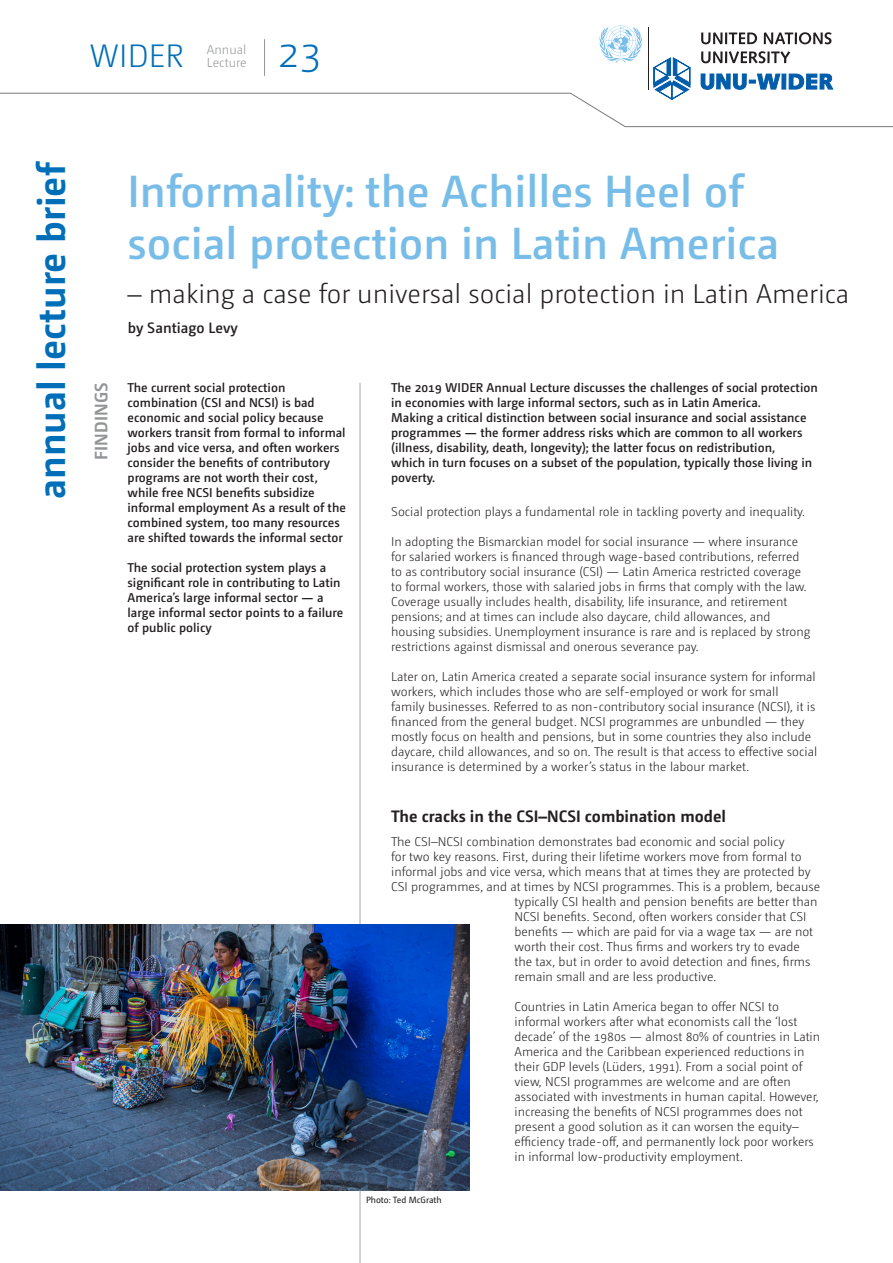
<style>
.page{position:relative;width:893px;height:1263px;background:#fff}
.page>*{position:absolute;margin:0;border:0;box-sizing:border-box;transform-origin:0 0}
.t1{font:600 45px/52.5px "Camingo Dos";color:#78bde8}
.t2{font:300 41.55px "Camingo Dos";color:#006fb8}
.t3{font:700 39px "Camingo Dos";color:#006fb8}
.t4{font:300 32.4px "Camingo Dos";color:#006fb8}
.subtitle{font:300 27px "Camingo Dos";color:#231f20}
.KEY_FINDINGS{font:700 18px "Camingo Dos";color:#939598}
.Heading_1{font:700 16.5px "Camingo Dos";color:#231f20}
.Author{font:600 15px "Camingo Dos";color:#231f20}
.t5{font:300 12.9px "Camingo Dos";color:#939598}
.Body{font:300 12.75px/15px "Camingo Dos";color:#231f20}
.INTRO{font:600 12.75px/15px "Camingo Dos";color:#231f20}
.small_text{font:9px "Camingo Dos";color:#231f20}
</style>
<div class="page">
<hr style="left:360px;top:383px;width:1px;height:880px;background:#a8a9ad">
<svg style="left:0;top:25px;width:893px;height:102px"></svg>
<hr style="left:648px;top:27px;width:1px;height:62px;background:#231f20">
<svg style="left:599px;top:26px;width:43px;height:36px"></svg>
<svg style="left:649px;top:26px;width:184px;height:74px"></svg>
<hr style="left:264px;top:39px;width:1px;height:37px;background:#939598">
<img style="left:0;top:924px;width:470px;height:267px">
<p class="t4" style="left:89px;top:37px;width:96px">WIDER</p>
<p class="t5" style="left:207px;top:42px;width:41px">Annual</p>
<p class="t5" style="left:207px;top:55px;width:42px">Lecture</p>
<p class="t2" style="left:277px;top:28px;width:46px">23</p>
<p class="t3" style="left:28px;top:499px;width:339px;rotate:-90deg">annual lecture brief</p>
<p class="t1" style="left:128px;top:164px;width:653px">Informality: the Achilles Heel of social protection in Latin America</p>
<p class="subtitle" style="left:128px;top:278px;width:723px">– making a case for universal social protection in Latin America</p>
<p class="Author" style="left:128px;top:319px;width:112px">by Santiago Levy</p>
<p class="INTRO" style="left:391px;top:380px;width:428px">The 2019 WIDER Annual Lecture discusses the challenges of social protection in economies with large informal sectors, such as in Latin America.<br>Making a critical distinction between social insurance and social assistance programmes — the former address risks which are common to all workers (illness, disability, death, longevity); the latter focus on redistribution,<br>which in turn focuses on a subset of the population, typically those living in poverty.</p>
<p class="Body" style="left:391px;top:504px;width:415px">Social protection plays a fundamental role in tackling poverty and inequality.</p>
<p class="Body" style="left:391px;top:534px;width:421px">In adopting the Bismarckian model for social insurance — where insurance for salaried workers is financed through wage-based contributions, referred to as contributory social insurance (CSI) — Latin America restricted coverage to formal workers, those with salaried jobs in firms that comply with the law.<br>Coverage usually includes health, disability, life insurance, and retirement pensions; and at times can include also daycare, child allowances, and housing subsidies. Unemployment insurance is rare and is replaced by strong restrictions against dismissal and onerous severance pay.</p>
<p class="Body" style="left:391px;top:669px;width:427px">Later on, Latin America created a separate social insurance system for informal workers, which includes those who are self-employed or work for small<br>family businesses. Referred to as non-contributory social insurance (NCSI), it is financed from the general budget. NCSI programmes are unbundled — they mostly focus on health and pensions, but in some countries they also include daycare, child allowances, and so on. The result is that access to effective social insurance is determined by a worker’s status in the labour market.</p>
<p class="Heading_1" style="left:391px;top:806px;width:336px">The cracks in the CSI–NCSI combination model</p>
<p class="Body" style="left:391px;top:834px;width:430px">The CSI–NCSI combination demonstrates bad economic and social policy<br>for two key reasons. First, during their lifetime workers move from formal to informal jobs and vice versa, which means that at times they are protected by CSI programmes, and at times by NCSI programmes. This is a problem, because</p>
<p class="INTRO" style="left:128px;top:380px;width:220px">The current social protection combination (CSI and NCSI) is bad economic and social policy because workers transit from formal to informal jobs and vice versa, and often workers consider the benefits of contributory programs are not worth their cost, while free NCSI benefits subsidize informal employment As a result of the combined system, too many resources are shifted towards the informal sector</p>
<p class="INTRO" style="left:128px;top:560px;width:217px">The social protection system plays a significant role in contributing to Latin America’s large informal sector — a large informal sector points to a failure of public policy</p>
<p class="KEY_FINDINGS" style="left:90px;top:460px;width:79px;rotate:-90deg">FINDINGS</p>
<p class="small_text" style="left:366px;top:1194px;width:77px">Photo: Ted McGrath</p>
<p class="Body" style="left:514px;top:894px;width:304px">typically CSI health and pension benefits are better than NCSI benefits. Second, often workers consider that CSI benefits — which are paid for via a wage tax — are not worth their cost. Thus firms and workers try to evade the tax, but in order to avoid detection and fines, firms remain small and are less productive.</p>
<p class="Body" style="left:514px;top:999px;width:307px">Countries in Latin America began to offer NCSI to informal workers after what economists call the ‘lost decade’ of the 1980s — almost 80% of countries in Latin America and the Caribbean experienced reductions in their GDP levels (Lüders, 1991). From a social point of view, NCSI programmes are welcome and are often associated with investments in human capital. However, increasing the benefits of NCSI programmes does not present a good solution as it can worsen the equity– efficiency trade-off, and permanently lock poor workers in informal low-productivity employment.</p>
</div>
